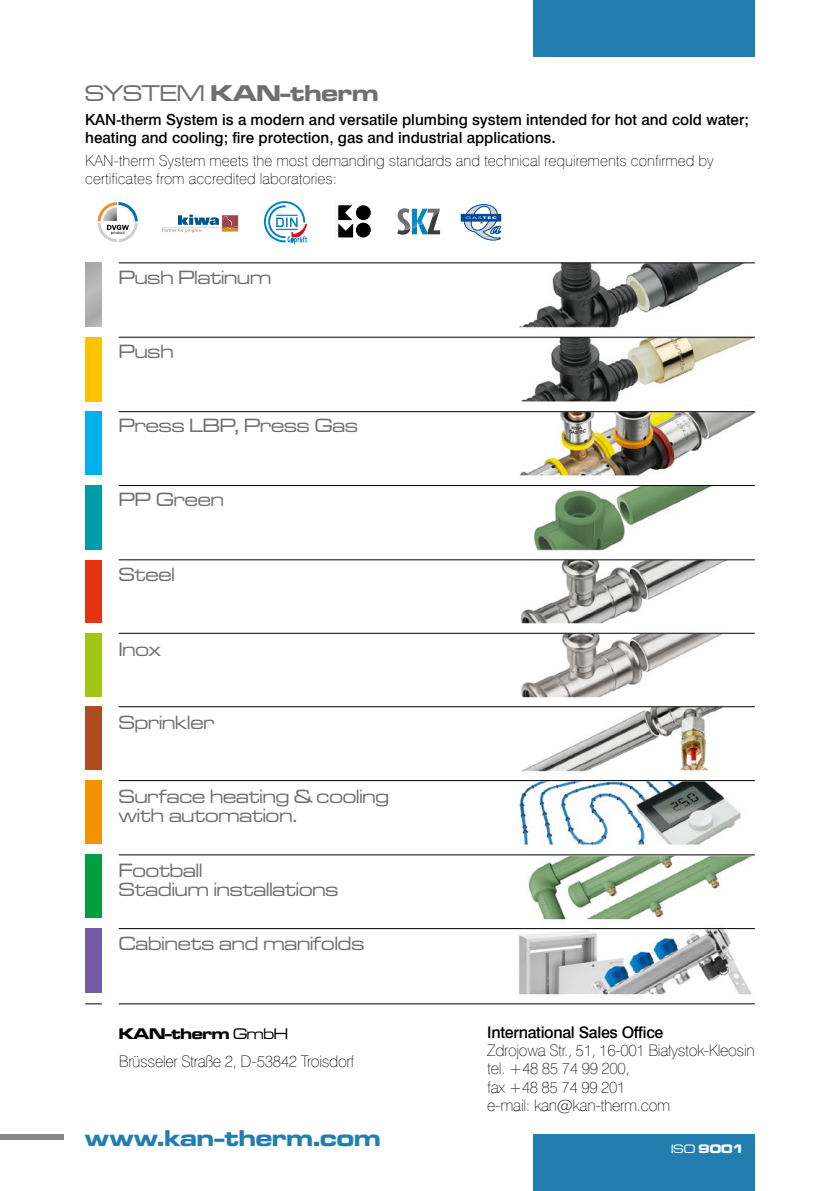
<style>
.page{position:relative;width:840px;height:1191px;background:#fff}
.page>*{position:absolute;margin:0;border:0;box-sizing:border-box;transform-origin:0 0}
.t1{font:23.8px "Microgramma D Bol Ext";color:#227eae}
.t2{font:23.6px "Microgramma D Bol Ext";color:#706f6f}
.t3{font:20px/19.2px "Microgramma D Med Ext";color:#706f6f}
.t4{font:16px/18px "Swis 721 Th EU";letter-spacing:-.02em;color:#000}
.t5{font:16px "Swis 721 Md EU";letter-spacing:-.02em;color:#000}
.t6{font:16px "Microgramma D Bol Ext";letter-spacing:-.02em;color:#000}
.t7{font:15.2px/18px "Swis 721 Md EU";color:#000}
.t8{font:15.2px/18px "Swis 721 Th EU";color:#000}
.t9{font:12.8px "Microgramma D Bol Ext";color:#fff}
.s1{font-family:"Microgramma D Med Ext"}
</style>
<div class="page">
<div style="left:533px;top:1134px;width:221px;height:57px;background:#227eae"></div>
<div style="left:0;top:1134px;width:64px;height:6px;background:#878787"></div>
<div style="left:533px;top:0;width:221px;height:57px;background:#227eae"></div>
<img style="left:510px;top:263px;width:244px;height:732px">
<hr style="left:119px;top:1003px;width:635px;height:1px;background:#000">
<svg style="left:85px;top:1003px;width:17px;height:1px"></svg>
<div style="left:85px;top:337px;width:17px;height:64px;background:#fdc300"></div>
<div style="left:85px;top:411px;width:17px;height:64px;background:#00b1eb"></div>
<div style="left:85px;top:263px;width:17px;height:64px;background:#b2b2b1"></div>
<div style="left:85px;top:559px;width:17px;height:63px;background:#e63312"></div>
<div style="left:85px;top:633px;width:17px;height:63px;background:#a2c617"></div>
<div style="left:85px;top:706px;width:17px;height:64px;background:#af4c22"></div>
<div style="left:85px;top:485px;width:17px;height:64px;background:#009ba4"></div>
<div style="left:85px;top:780px;width:17px;height:64px;background:#f39200"></div>
<div style="left:85px;top:854px;width:17px;height:64px;background:#009e3d"></div>
<div style="left:85px;top:928px;width:17px;height:65px;background:#745ba3"></div>
<hr style="left:119px;top:262px;width:635px;height:1px;background:#000">
<hr style="left:119px;top:337px;width:635px;height:1px;background:#000">
<hr style="left:119px;top:411px;width:635px;height:1px;background:#000">
<hr style="left:119px;top:485px;width:635px;height:1px;background:#000">
<hr style="left:119px;top:559px;width:635px;height:1px;background:#000">
<hr style="left:119px;top:633px;width:635px;height:1px;background:#000">
<hr style="left:119px;top:706px;width:635px;height:1px;background:#000">
<hr style="left:119px;top:780px;width:635px;height:1px;background:#000">
<hr style="left:119px;top:854px;width:635px;height:1px;background:#000">
<hr style="left:119px;top:928px;width:635px;height:1px;background:#000">
<svg style="left:397px;top:208px;width:43px;height:27px"></svg>
<svg style="left:162px;top:214px;width:76px;height:19px"></svg>
<svg style="left:97px;top:202px;width:41px;height:40px"></svg>
<svg style="left:335px;top:203px;width:37px;height:37px"></svg>
<div style="left:355px;top:205px;width:16px;height:16px;background:#000;border-radius:50%"></div>
<div style="left:355px;top:205px;width:16px;height:16px;border:1px solid #fff;border-radius:50%"></div>
<div style="left:355px;top:222px;width:16px;height:16px;background:#000;border-radius:50%"></div>
<div style="left:355px;top:222px;width:16px;height:16px;border:1px solid #fff;border-radius:50%"></div>
<svg style="left:264px;top:201px;width:43px;height:43px"></svg>
<div style="left:461px;top:214px;width:39px;height:7px;border:1px solid #004996"></div>
<svg style="left:463px;top:204px;width:38px;height:36px"></svg>
<p class="t2" style="left:85px;top:77px;width:294px"><span class="s1">SYSTEM</span> KAN‑therm</p>
<p class="t7" style="left:85px;top:111px;width:665px">KAN-therm System is a modern and versatile plumbing system intended for hot and cold water; heating and cooling; fire protection, gas and industrial applications.</p>
<p class="t8" style="left:85px;top:152px;width:629px">KAN-therm System meets the most demanding standards and technical requirements confirmed by certificates from accredited laboratories:</p>
<p class="t3" style="left:119px;top:267px;width:154px">Push Platinum</p>
<p class="t3" style="left:119px;top:341px;width:56px">Push</p>
<p class="t3" style="left:119px;top:415px;width:240px">Press LBP, Press Gas</p>
<p class="t3" style="left:119px;top:489px;width:106px">PP Green</p>
<p class="t3" style="left:119px;top:564px;width:58px">Steel</p>
<p class="t3" style="left:119px;top:639px;width:44px">Inox</p>
<p class="t3" style="left:119px;top:712px;width:97px">Sprinkler</p>
<p class="t3" style="left:119px;top:786px;width:272px">Surface heating &amp; cooling with automation.</p>
<p class="t3" style="left:119px;top:860px;width:221px">Football<br>Stadium installations</p>
<p class="t3" style="left:119px;top:933px;width:247px">Cabinets and manifolds</p>
<p class="t6" style="left:119px;top:1023px;width:171px">KAN-therm <span class="s1">GmbH</span></p>
<p class="t4" style="left:119px;top:1052px;width:237px">Brüsseler Straße 2, D-53842 Troisdorf</p>
<p class="t1" style="left:85px;top:1121px;width:296px">www.kan-therm.com</p>
<p class="t5" style="left:487px;top:1023px;width:178px">International Sales Office</p>
<p class="t4" style="left:487px;top:1041px;width:269px">Zdrojowa Str., 51, 16-001 Białystok‑Kleosin tel. +48 85 74 99 200,<br>fax +48 85 74 99 201<br>e‑mail: kan@kan-therm.com</p>
<p class="t9" style="left:670px;top:1140px;width:74px"><span class="s1">ISO</span> 9001</p>
</div>
